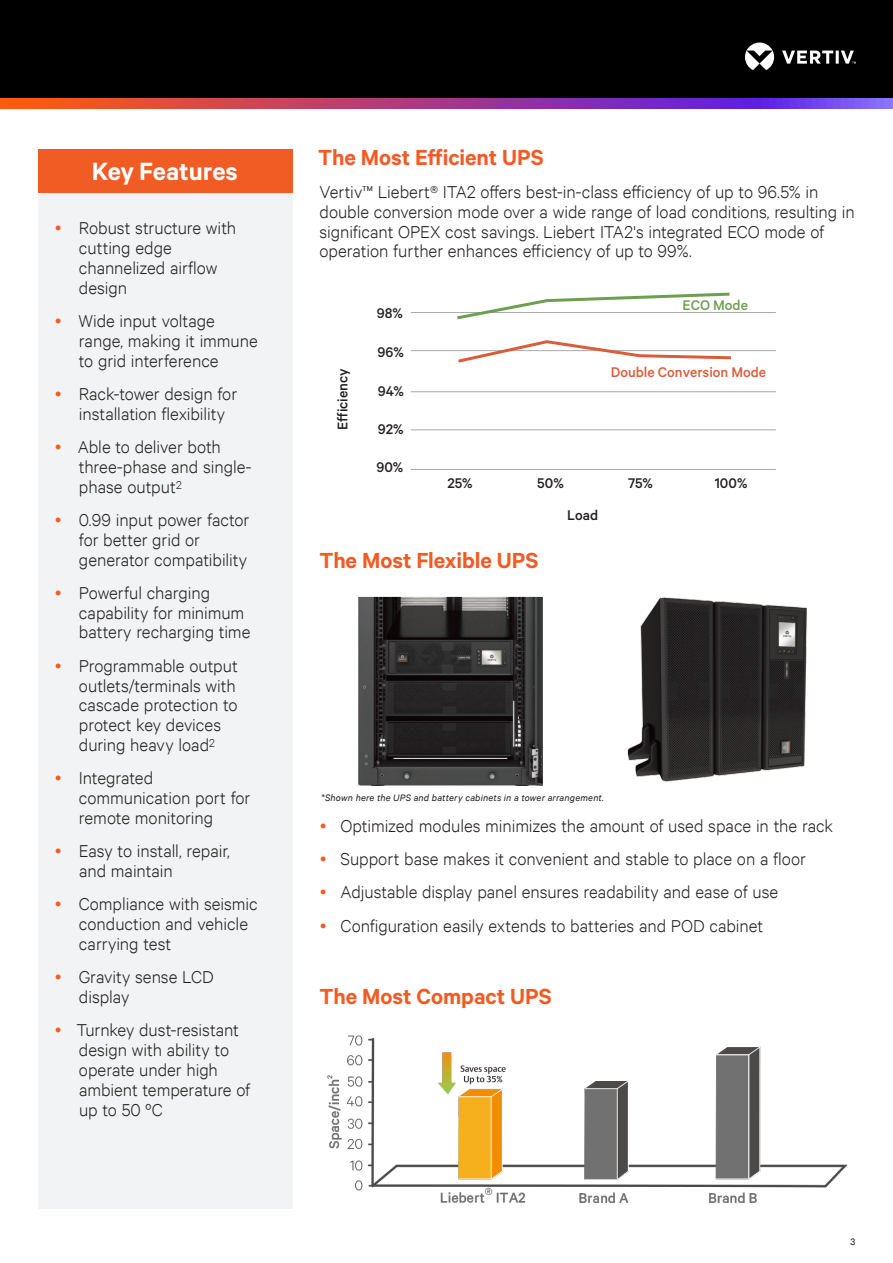
<style>
.page{position:relative;width:893px;height:1263px;background:#fff}
.page>*{position:absolute;margin:0;border:0;box-sizing:border-box;transform-origin:0 0}
.Orange_Box_Heading{font:600 24px "Calibre";letter-spacing:-.005em;color:#fff}
.Vertiv_Orange_Main_H{font:600 21px "Calibre";letter-spacing:-.005em;color:#f15b24}
.Vertiv_Body_Text{font:300 16.5px/19.8px "Calibre";color:#231f20}
.Orange_Box_Heading-2{font:500 13.5px "Calibre";color:#231f20}
.Orange_Box_Heading-3{font:500 13.5px "Calibre";color:#da5d39}
.Orange_Box_Heading-4{font:500 13.5px "Calibre";color:#6e9e4f}
.Vertiv_Caption{font:italic 9px "Calibre";letter-spacing:.02em;color:#231f20}
.t1{font:9px "Calibre";color:#231f20}
</style>
<div class="page">
<div style="left:0;top:0;width:893px;height:108px;background:#000"></div>
<svg style="left:745px;top:43px;width:111px;height:27px"></svg>
<svg style="left:0;top:98px;width:893px;height:11px;background:#a83e89"></svg>
<div style="left:38px;top:193px;width:254px;height:1016px;background:#f2f3f4"></div>
<div style="left:38px;top:149px;width:254px;height:44px;background:#f15b24"></div>
<img style="left:327px;top:1035px;width:521px;height:168px">
<img style="left:358px;top:596px;width:185px;height:190px">
<img style="left:627px;top:597px;width:180px;height:185px">
<hr style="left:411px;top:312px;width:365px;height:1px;background:#a8a9ad">
<hr style="left:411px;top:350px;width:365px;height:1px;background:#a8a9ad">
<hr style="left:411px;top:391px;width:365px;height:1px;background:#a8a9ad">
<hr style="left:411px;top:429px;width:365px;height:1px;background:#a8a9ad">
<hr style="left:411px;top:469px;width:365px;height:1px;background:#a8a9ad">
<svg style="left:457px;top:292px;width:273px;height:28px"></svg>
<svg style="left:455px;top:340px;width:279px;height:23px"></svg>
<p class="Orange_Box_Heading" style="left:92px;top:155px;width:147px">Key Features</p>
<p class="Vertiv_Body_Text" style="left:79px;top:218px;width:159px">Robust structure with cutting edge channelized airflow design</p>
<p class="Vertiv_Body_Text" style="left:78px;top:310px;width:181px">Wide input voltage range, making it immune to grid interference</p>
<p class="Vertiv_Body_Text" style="left:79px;top:383px;width:160px">Rack-tower design for installation flexibility</p>
<p class="Vertiv_Body_Text" style="left:78px;top:436px;width:176px">Able to deliver both three-phase and single&shy;phase output<sup>2</sup></p>
<p class="Vertiv_Body_Text" style="left:79px;top:509px;width:172px">0.99 input power factor for better grid or generator compatibility</p>
<p class="Vertiv_Body_Text" style="left:79px;top:582px;width:173px">Powerful charging capability for minimum battery recharging time</p>
<p class="Vertiv_Body_Text" style="left:79px;top:655px;width:161px">Programmable output outlets/terminals with cascade protection to protect key devices during heavy load<sup>2</sup></p>
<p class="Vertiv_Body_Text" style="left:79px;top:767px;width:173px">Integrated communication port for remote monitoring</p>
<p class="Vertiv_Body_Text" style="left:79px;top:840px;width:153px">Easy to install, repair, and maintain</p>
<p class="Vertiv_Body_Text" style="left:79px;top:893px;width:180px">Compliance with seismic conduction and vehicle carrying test</p>
<p class="Vertiv_Body_Text" style="left:79px;top:966px;width:136px">Gravity sense LCD display</p>
<p class="Vertiv_Body_Text" style="left:76px;top:1019px;width:175px">Turnkey dust-resistant design with ability to operate under high ambient temperature of up to 50 ºC</p>
<p class="Vertiv_Orange_Main_H" style="left:318px;top:143px;width:227px">The Most Efficient UPS</p>
<p class="Vertiv_Body_Text" style="left:320px;top:181px;width:537px">Vertiv™ Liebert® ITA2 offers best-in-class efficiency of up to 96.5% in double conversion mode over a wide range of load conditions, resulting in significant OPEX cost savings. Liebert ITA2's integrated ECO mode of operation further enhances efficiency of up to 99%.</p>
<p class="Orange_Box_Heading-2" style="left:333px;top:430px;width:63px;rotate:-90deg">Efficiency</p>
<p class="Orange_Box_Heading-2" style="left:377px;top:304px;width:28px">98%</p>
<p class="Orange_Box_Heading-2" style="left:378px;top:343px;width:28px">96%</p>
<p class="Orange_Box_Heading-2" style="left:378px;top:382px;width:27px">94%</p>
<p class="Orange_Box_Heading-2" style="left:378px;top:420px;width:27px">92%</p>
<p class="Orange_Box_Heading-2" style="left:376px;top:458px;width:28px">90%</p>
<p class="Orange_Box_Heading-4" style="left:683px;top:296px;width:67px">ECO Mode</p>
<p class="Orange_Box_Heading-3" style="left:611px;top:363px;width:157px">Double Conversion Mode</p>
<p class="Orange_Box_Heading-2" style="left:447px;top:474px;width:27px">25%</p>
<p class="Orange_Box_Heading-2" style="left:537px;top:474px;width:28px">50%</p>
<p class="Orange_Box_Heading-2" style="left:628px;top:474px;width:26px">75%</p>
<p class="Orange_Box_Heading-2" style="left:567px;top:506px;width:32px">Load</p>
<p class="Orange_Box_Heading-2" style="left:715px;top:474px;width:34px">100%</p>
<p class="Vertiv_Orange_Main_H" style="left:320px;top:546px;width:220px">The Most Flexible UPS</p>
<p class="Vertiv_Caption" style="left:321px;top:791px;width:284px">*Shown here the UPS and battery cabinets in a tower arrangement.</p>
<p class="Vertiv_Body_Text" style="left:341px;top:815px;width:494px">Optimized modules minimizes the amount of used space in the rack</p>
<p class="Vertiv_Body_Text" style="left:341px;top:848px;width:467px">Support base makes it convenient and stable to place on a floor</p>
<p class="Vertiv_Body_Text" style="left:341px;top:882px;width:439px">Adjustable display panel ensures readability and ease of use</p>
<p class="Vertiv_Body_Text" style="left:341px;top:915px;width:424px">Configuration easily extends to batteries and POD cabinet</p>
<p class="Vertiv_Orange_Main_H" style="left:320px;top:982px;width:234px">The Most Compact UPS</p>
<p class="t1" style="left:850px;top:1235px;width:6px">3</p>
</div>
